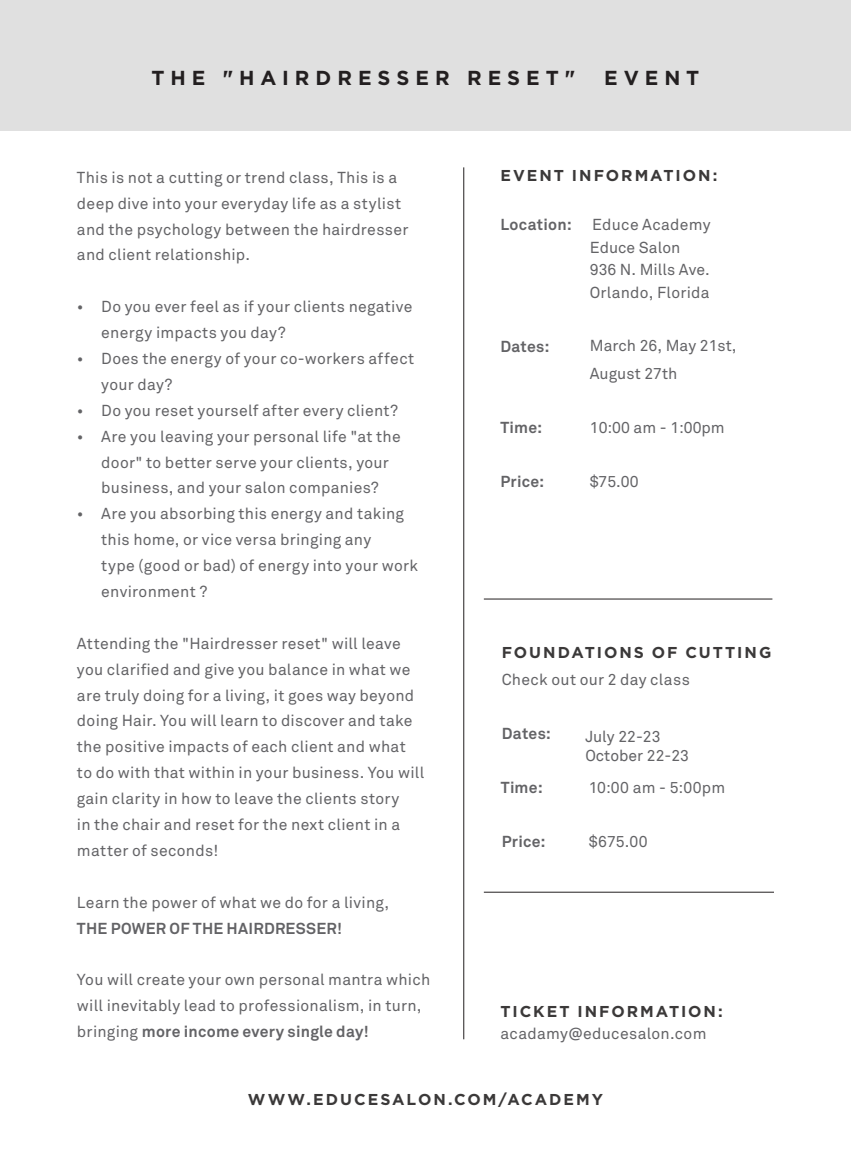
<style>
.page{position:relative;width:851px;height:1175px;background:#fff}
.page>*{position:absolute;margin:0;border:0;box-sizing:border-box;transform-origin:0 0}
.t1{font:700 20.25px "Gotham HTF";letter-spacing:.295em;color:#231f20}
.t2{font:15.75px/25.9px "Akkurat";letter-spacing:.015em;color:#636366}
.t3{font:700 15.75px "Gotham HTF";letter-spacing:.125em;color:#3b3939}
.t4{font:700 15.75px "Akkurat";letter-spacing:.02em;color:#636366}
.s1{font-weight:700}
</style>
<div class="page">
<div style="left:0;top:0;width:850px;height:130px;background:#e0e0e0"></div>
<hr style="left:484px;top:891px;width:290px;height:1px;background:#231f20">
<hr style="left:484px;top:598px;width:288px;height:1px;background:#231f20">
<hr style="left:463px;top:167px;width:1px;height:872px;background:#231f20">
<p class="t1" style="left:151px;top:66px;width:425px">THE "HAIRDRESSER RESET"</p>
<p class="t1" style="left:604px;top:66px;width:97px">EVENT</p>
<p class="t2" style="left:77px;top:165px;width:333px">This is not a cutting or trend class, This is a deep dive into your everyday life as a stylist and the psychology between the hairdresser and client relationship.</p>
<p class="t2" style="left:101px;top:294px;width:313px;text-indent:-24px">• Do you ever feel as if your clients negative energy impacts you day?</p>
<p class="t2" style="left:101px;top:346px;width:314px;text-indent:-24px">• Does the energy of your co-workers affect your day?</p>
<p class="t2" style="left:77px;top:398px;width:323px">• Do you reset yourself after every client?</p>
<p class="t2" style="left:101px;top:423px;width:301px;text-indent:-24px">• Are you leaving your personal life "at the door" to better serve your clients, your business, and your salon companies?</p>
<p class="t2" style="left:101px;top:501px;width:318px;text-indent:-24px">• Are you absorbing this energy and taking this home, or vice versa bringing any<br>type (good or bad) of energy into your work environment ?</p>
<p class="t2" style="left:77px;top:630px;width:349px">Attending the "Hairdresser reset" will leave you clarified and give you balance in what we are truly doing for a living, it goes way beyond doing Hair. You will learn to discover and take the positive impacts of each client and what to do with that within in your business. You will gain clarity in how to leave the clients story<br>in the chair and reset for the next client in a matter of seconds!</p>
<p class="t2" style="left:77px;top:889px;width:313px">Learn the power of what we do for a living,<br><span class="s1">THE POWER OF THE HAIRDRESSER!</span></p>
<p class="t2" style="left:77px;top:967px;width:355px">You will create your own personal mantra which will inevitably lead to professionalism, in turn, bringing <span class="s1">more income every single day!</span></p>
<p class="t3" style="left:500px;top:166px;width:218px">EVENT INFORMATION:</p>
<p class="t4" style="left:500px;top:215px;width:73px">Location:</p>
<p class="t2" style="left:592px;top:212px;width:120px">Educe Academy</p>
<p class="t4" style="left:500px;top:336px;width:51px">Dates:</p>
<p class="t4" style="left:500px;top:417px;width:43px">Time:</p>
<p class="t4" style="left:500px;top:471px;width:45px">Price:</p>
<p class="t2" style="left:590px;top:236px;width:121px;line-height:22.5px">Educe Salon<br>936 N. Mills Ave.<br>Orlando, Florida</p>
<p class="t2" style="left:590px;top:332px;width:148px;line-height:27.7px">March 26, May 21st,<br>August 27th</p>
<p class="t2" style="left:590px;top:414px;width:136px">10:00 am - 1:00pm</p>
<p class="t2" style="left:590px;top:468px;width:50px">$75.00</p>
<p class="t3" style="left:502px;top:643px;width:271px">FOUNDATIONS OF CUTTING</p>
<p class="t2" style="left:501px;top:666px;width:190px">Check out our 2 day class</p>
<p class="t4" style="left:502px;top:723px;width:51px">Dates:</p>
<p class="t2" style="left:585px;top:728px;width:105px;line-height:18.9px">July 22-23<br>October 22-23</p>
<p class="t4" style="left:501px;top:777px;width:43px">Time:</p>
<p class="t2" style="left:588px;top:774px;width:138px">10:00 am - 5:00pm</p>
<p class="t4" style="left:502px;top:831px;width:45px">Price:</p>
<p class="t2" style="left:588px;top:828px;width:60px">$675.00</p>
<p class="t3" style="left:500px;top:1002px;width:224px">TICKET INFORMATION:</p>
<p class="t2" style="left:500px;top:1021px;width:207px">acadamy@educesalon.com</p>
<p class="t3" style="left:248px;top:1090px;width:357px">WWW.EDUCESALON.COM/ACADEMY</p>
</div>
